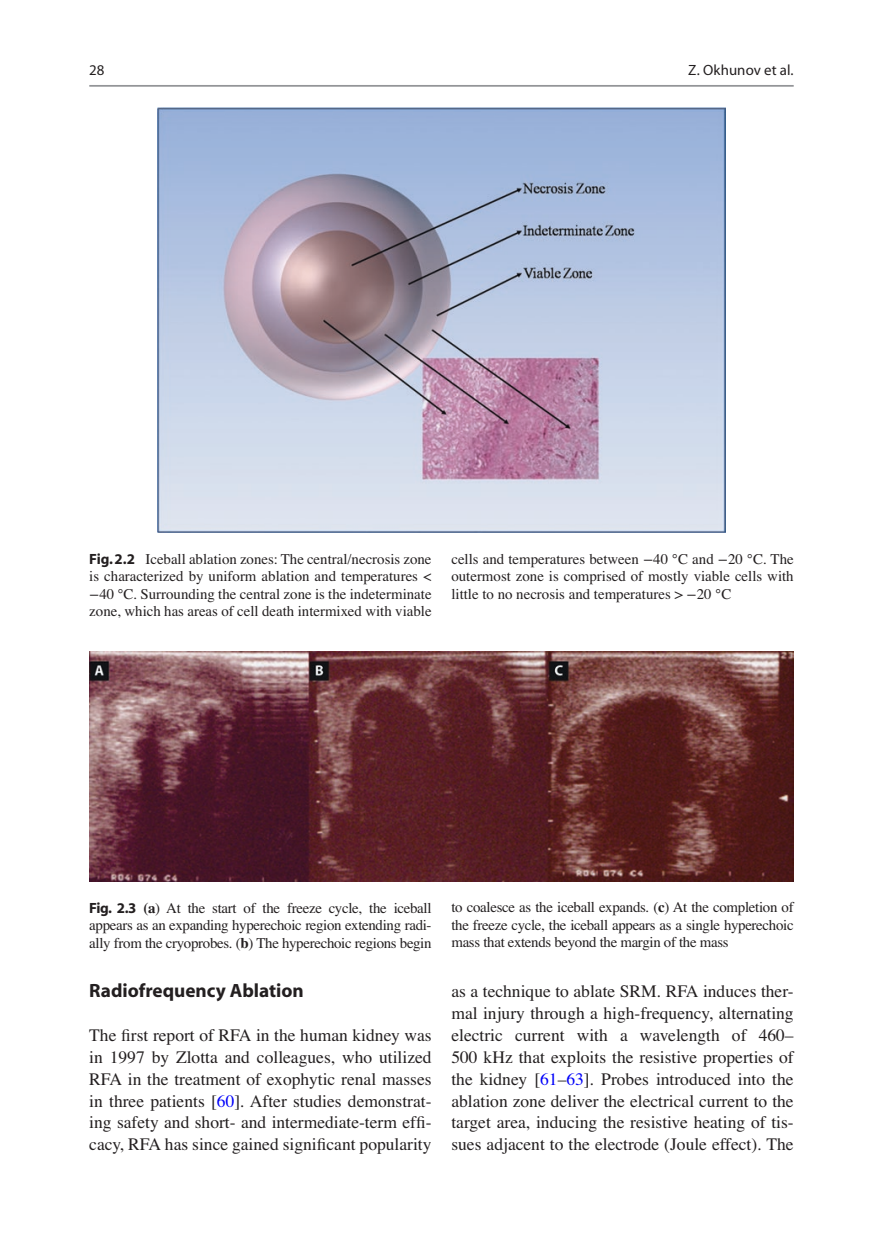
<style>
.page{position:relative;width:883px;height:1260px;background:#fff}
.page>*{position:absolute;margin:0;border:0;box-sizing:border-box;transform-origin:0 0}
.t1{font:700 19.25px "Jtncfq Myriad";color:#231f20}
.t2{font:17.5px/21.9px "Fscktg Times";color:#231f20;text-align:justify}
.t3{font:14.88px/17.5px "Fscktg Times";letter-spacing:-.015em;color:#231f20;text-align:justify}
.t4{font:14.88px "Tqkmxn Myriad";letter-spacing:.005em;color:#231f20}
.t5{font:14.88px "Vrchfm Myriad";color:#231f20}
.s1{font-family:"Jtncfq Myriad";font-weight:700}
.s2{font-family:"Hxplcl STIX General"}
.s3{font-family:"Rnqhmj Times";font-weight:700}
.s4{color:#0000fa}
</style>
<div class="page">
<img style="left:158px;top:107px;width:567px;height:426px">
<img style="left:90px;top:652px;width:703px;height:230px">
<hr style="left:89px;top:85px;width:705px;height:2px;background:#939598">
<p class="t5" style="left:89px;top:63px;width:17px">28</p>
<p class="t4" style="left:688px;top:63px;width:107px">Z. Okhunov et al.</p>
<p class="t3" style="left:89px;top:551px;width:344px"><span class="s1">Fig. 2.2</span> Iceball ablation zones: The central/necrosis zone is characterized by uniform ablation and temperatures &lt; <span class="s2">−</span>40 °C. Surrounding the central zone is the indeterminate zone, which has areas of cell death intermixed with viable</p>
<p class="t3" style="left:451px;top:551px;width:344px">cells and temperatures between <span class="s2">−</span>40 °C and <span class="s2">−</span>20 °C. The outermost zone is comprised of mostly viable cells with little to no necrosis and temperatures &gt; <span class="s2">−</span>20 °C</p>
<p class="t3" style="left:89px;top:900px;width:344px"><span class="s1">Fig. 2.3</span> <span class="s3">(a</span>) At the start of the freeze cycle, the iceball appears as an expanding hyperechoic region extending radi&shy;ally from the cryoprobes. (<span class="s3">b</span>) The hyperechoic regions begin</p>
<p class="t3" style="left:451px;top:900px;width:344px">to coalesce as the iceball expands. (<span class="s3">c</span>) At the completion of the freeze cycle, the iceball appears as a single hyperechoic mass that extends beyond the margin of the mass</p>
<p class="t1" style="left:89px;top:981px;width:216px">Radiofrequency Ablation</p>
<p class="t2" style="left:89px;top:1026px;width:344px">The first report of RFA in the human kidney was in 1997 by Zlotta and colleagues, who utilized RFA in the treatment of exophytic renal masses in three patients [<span class="s4">60</span>]. After studies demonstrat&shy;ing safety and short- and intermediate-term effi&shy;cacy, RFA has since gained significant popularity</p>
<p class="t2" style="left:451px;top:982px;width:344px">as a technique to ablate SRM. RFA induces ther&shy;mal injury through a high-frequency, alternating electric current with a wavelength of 460– 500 kHz that exploits the resistive properties of the kidney [<span class="s4">61</span>–<span class="s4">63</span>]. Probes introduced into the ablation zone deliver the electrical current to the target area, inducing the resistive heating of tis&shy;sues adjacent to the electrode (Joule effect). The</p>
</div>
